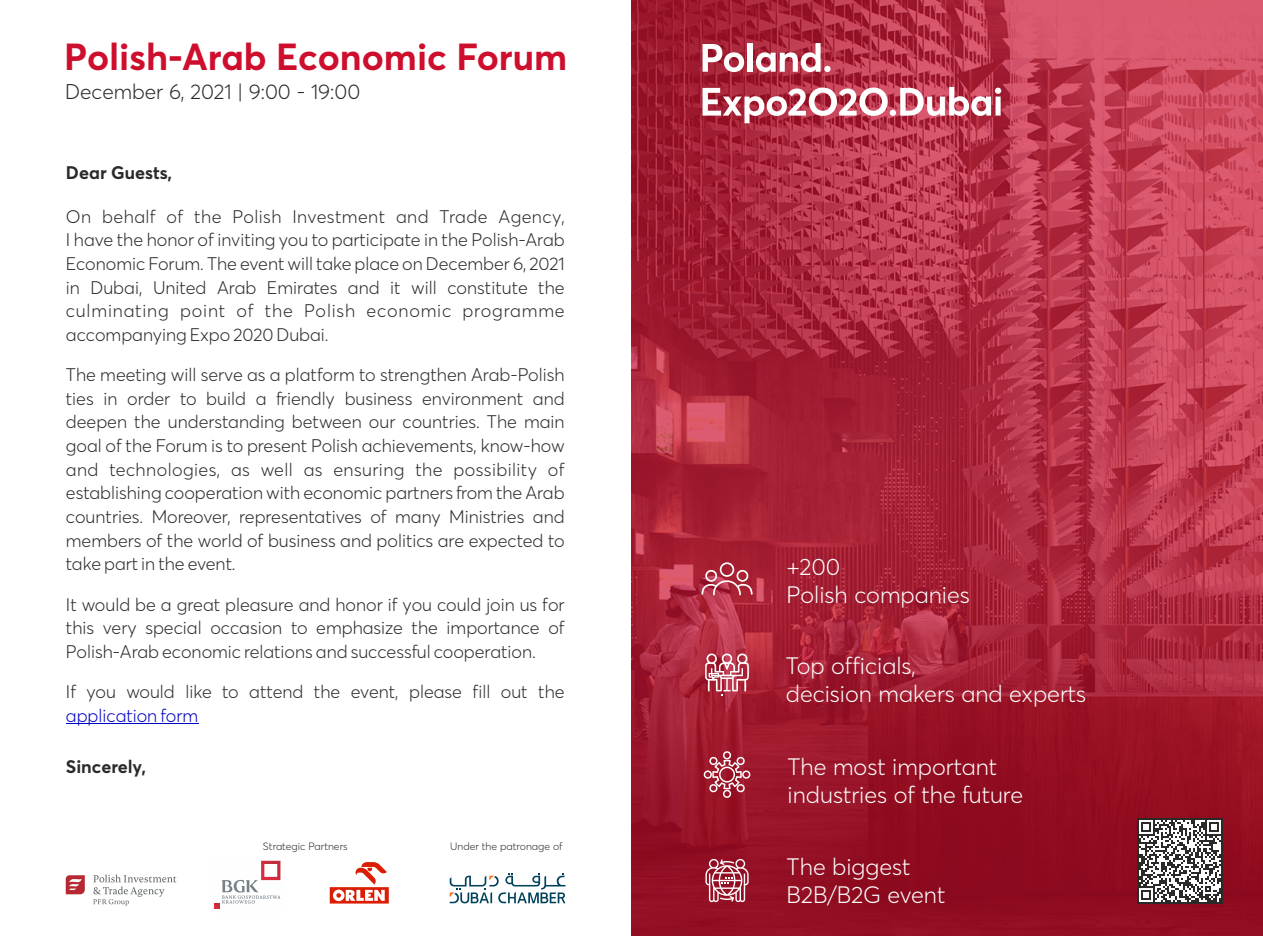
<style>
.page{position:relative;width:1263px;height:936px;background:#fff}
.page>*{position:absolute;margin:0;border:0;box-sizing:border-box;transform-origin:0 0}
.t1{font:700 37.2px "Averta";color:#ce0e2d}
.t2{font:300 23.4px/27.8px "Averta";color:#fefefe}
.t3{font:300 21px "Averta";color:#2b2a29}
.t4{font:300 18px/23.7px "Averta";color:#2b2a29;text-align:justify}
.t5{font:700 18px "Averta";color:#2b2a29}
.t6{font:300 18px "Averta";color:#0000c4}
.t7{font:300 10.5px "Averta";color:#2b2a29}
</style>
<div class="page">
<hr style="left:66px;top:723px;width:132px;height:1px;background:#0000c4">
<div style="left:631px;top:0;width:632px;height:935px;background:#ce0e2d;opacity:.68"></div>
<svg style="left:705px;top:858px;width:44px;height:44px"></svg>
<div style="left:720px;top:562px;width:14px;height:14px;border:2px solid #fefefe;border-radius:50%"></div>
<div style="left:736px;top:570px;width:12px;height:11px;border:2px solid #fefefe;border-radius:50%"></div>
<div style="left:705px;top:570px;width:12px;height:11px;border:2px solid #fefefe;border-radius:50%"></div>
<svg style="left:700px;top:579px;width:54px;height:18px"></svg>
<svg style="left:705px;top:651px;width:45px;height:44px"></svg>
<div style="left:723px;top:751px;width:8px;height:8px;border:1px solid #fefefe;border-radius:50%"></div>
<div style="left:704px;top:770px;width:8px;height:8px;border:1px solid #fefefe;border-radius:50%"></div>
<div style="left:723px;top:789px;width:8px;height:8px;border:1px solid #fefefe;border-radius:50%"></div>
<div style="left:742px;top:770px;width:8px;height:8px;border:1px solid #fefefe;border-radius:50%"></div>
<svg style="left:708px;top:755px;width:38px;height:38px"></svg>
<img style="left:1138px;top:818px;width:84px;height:85px">
<svg style="left:702px;top:44px;width:42px;height:28px"></svg>
<div style="left:747px;top:43px;width:5px;height:29px;background:#fefefe"></div>
<svg style="left:756px;top:43px;width:65px;height:29px"></svg>
<div style="left:824px;top:66px;width:7px;height:6px;background:#fefefe;border-radius:50%"></div>
<svg style="left:702px;top:87px;width:299px;height:36px"></svg>
<svg style="left:66px;top:875px;width:19px;height:19px"></svg>
<svg style="left:93px;top:874px;width:83px;height:31px"></svg>
<svg style="left:450px;top:873px;width:115px;height:30px"></svg>
<svg style="left:214px;top:860px;width:67px;height:49px"></svg>
<svg style="left:330px;top:862px;width:59px;height:41px"></svg>
<h1 class="t1" style="left:64px;top:34px;width:505px">Polish-Arab Economic Forum</h1>
<p class="t3" style="left:65px;top:78px;width:297px">December 6, 2021 | 9:00 - 19:00</p>
<p class="t5" style="left:66px;top:161px;width:108px">Dear Guests,</p>
<p class="t4" style="left:66px;top:204px;width:500px">On behalf of the Polish Investment and Trade Agency, I have the honor of inviting you to participate in the Polish-Arab Economic Forum. The event will take place on December 6, 2021 in Dubai, United Arab Emirates and it will constitute the culminating point of the Polish economic programme accompanying Expo 2020 Dubai.</p>
<p class="t4" style="left:66px;top:363px;width:500px">The meeting will serve as a platform to strengthen Arab-Polish ties in order to build a friendly business environment and deepen the understanding between our countries. The main goal of the Forum is to present Polish achievements, know-how and technologies, as well as ensuring the possibility of establishing cooperation with economic partners from the Arab countries. Moreover, representatives of many Ministries and members of the world of business and politics are expected to take part in the event.</p>
<p class="t4" style="left:66px;top:592px;width:500px">It would be a great pleasure and honor if you could join us for this very special occasion to emphasize the importance of Polish-Arab economic relations and successful cooperation.</p>
<p class="t4" style="left:66px;top:680px;width:500px">If you would like to attend the event, please fill out the</p>
<p class="t6" style="left:66px;top:704px;width:134px">application form</p>
<p class="t5" style="left:66px;top:755px;width:82px">Sincerely,</p>
<p class="t7" style="left:263px;top:839px;width:86px">Strategic Partners</p>
<p class="t7" style="left:450px;top:839px;width:114px">Under the patronage of</p>
<p class="t2" style="left:787px;top:553px;width:185px">+200<br>Polish companies</p>
<p class="t2" style="left:786px;top:652px;width:302px">Top officials,<br>decision makers and experts</p>
<p class="t2" style="left:787px;top:752px;width:237px">The most important industries of the future</p>
<p class="t2" style="left:787px;top:852px;width:160px">The biggest<br>B2B/B2G event</p>
</div>
